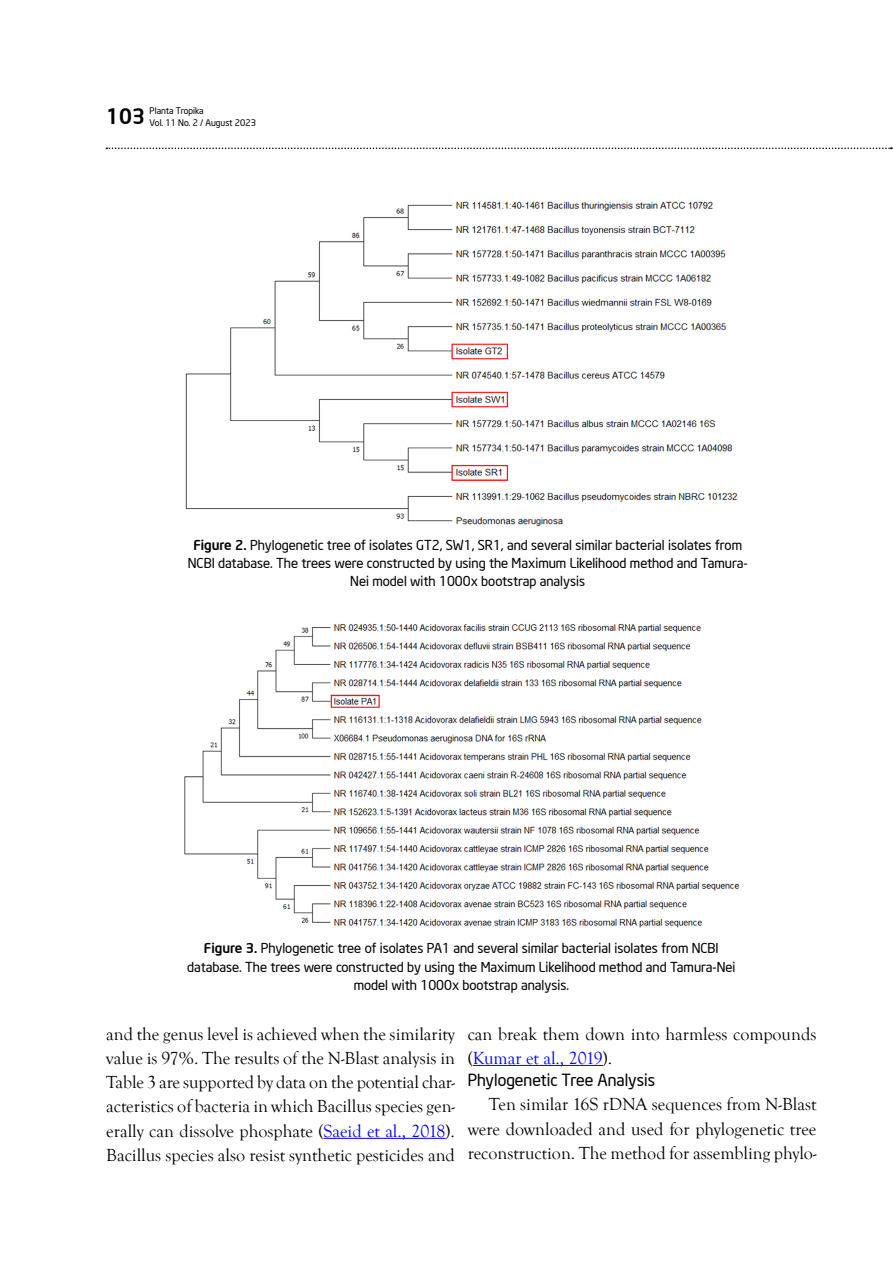
<style>
.page{position:relative;width:893px;height:1263px;background:#fff}
.page>*{position:absolute;margin:0;border:0;box-sizing:border-box;transform-origin:0 0}
.t1{font:500 21px "Neo Sans Intel";color:#000}
.t2{font:18px/24.3px "Goudy Old Style T";color:#000;text-align:justify}
.t3{font:16.5px "Neo Sans Intel";color:#000}
.t4{font:13.5px/18.1px "Neo Sans Intel";color:#000;text-align:center}
.t5{font:9px "Neo Sans Intel";color:#000}
.s1{font-weight:500}
.s2{color:#00f}
</style>
<div class="page">
<svg style="left:106px;top:148px;width:787px;height:1px"></svg>
<hr style="left:323px;top:1138px;width:123px;height:1px;background:#00f">
<hr style="left:473px;top:1065px;width:130px;height:1px;background:#00f">
<img style="left:185px;top:201px;width:553px;height:326px">
<img style="left:184px;top:624px;width:556px;height:304px">
<p class="t5" style="left:150px;top:105px;width:56px">Planta Tropika</p>
<p class="t1" style="left:106px;top:103px;width:40px">103</p>
<p class="t5" style="left:150px;top:117px;width:108px">Vol. 11 No. 2 / August 2023</p>
<p class="t4" style="left:188px;top:536px;width:561px"><span class="s1">Figure 2.</span> Phylogenetic tree of isolates GT2, SW1, SR1, and several similar bacterial isolates from<br>NCBI database. The trees were constructed by using the Maximum Likelihood method and Tamura-<br>Nei model with 1000x bootstrap analysis</p>
<p class="t4" style="left:187px;top:939px;width:550px"><span class="s1">Figure 3.</span> Phylogenetic tree of isolates PA1 and several similar bacterial isolates from NCBI database. The trees were constructed by using the Maximum Likelihood method and Tamura-Nei model with 1000x bootstrap analysis.</p>
<p class="t2" style="left:106px;top:1022px;width:350px">and the genus level is achieved when the similarity value is 97%. The results of the N-Blast analysis in Table 3 are supported by data on the potential char&shy;acteristics of bacteria in which Bacillus species gen&shy;erally can dissolve phosphate (<span class="s2">Saeid et al., 2018</span>).<br>Bacillus species also resist synthetic pesticides and</p>
<p class="t2" style="left:468px;top:1022px;width:350px">can break them down into harmless compounds (<span class="s2">Kumar et al., 2019</span>).</p>
<p class="t3" style="left:468px;top:1070px;width:189px">Phylogenetic Tree Analysis</p>
<p class="t2" style="left:468px;top:1093px;width:350px;text-indent:21px">Ten similar 16S rDNA sequences from N-Blast were downloaded and used for phylogenetic tree reconstruction. The method for assembling phylo-</p>
</div>
